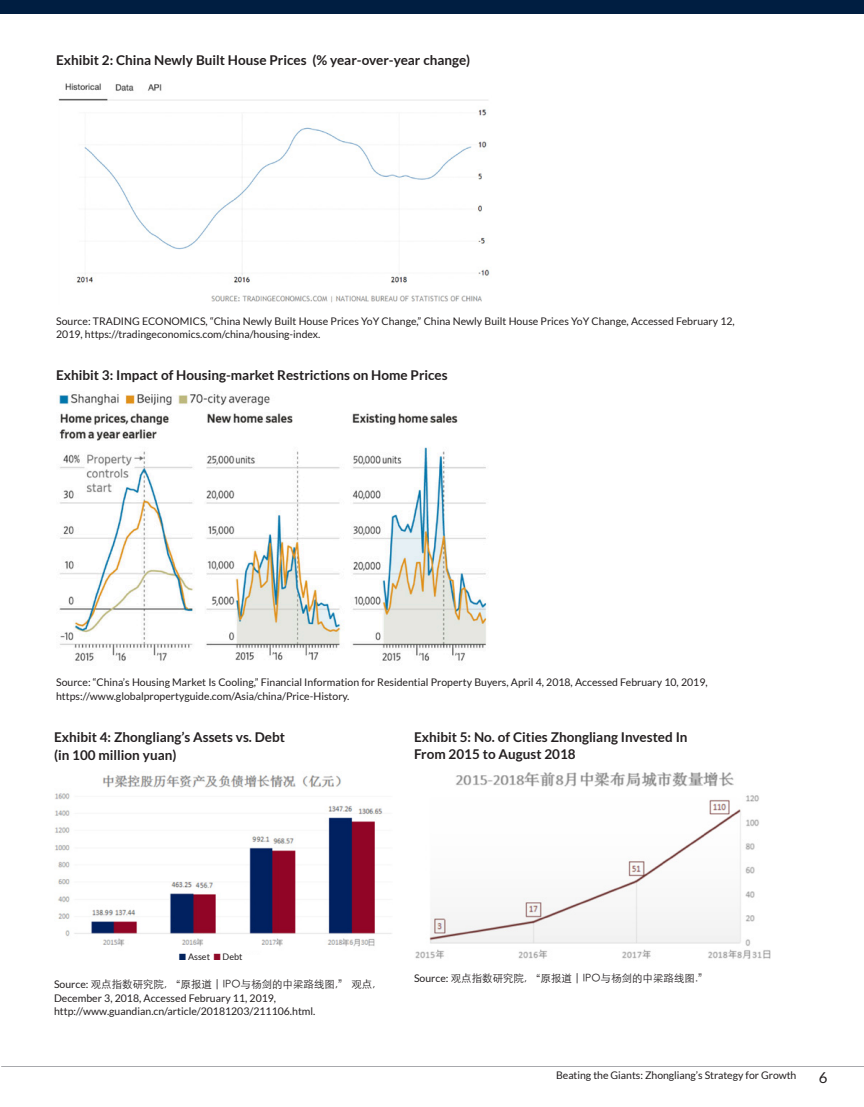
<style>
.page{position:relative;width:864px;height:1107px;background:#fff}
.page>*{position:absolute;margin:0;border:0;box-sizing:border-box;transform-origin:0 0}
.t1{font:15px "Lato";color:#231f20}
.Exhibit_header{font:700 13.5px/18px "Lato";color:#231f20}
.source{font:10.5px/13.5px "Lato";color:#231f20}
.source-2{font:300 10.5px "ST Heiti SC";color:#231f20}
.Exhibit_header-2{font:9px "Lato";color:#231f20}
.s1{color:#02235e}
.s2{color:#8f0a28}
.s3{font-family:"ST Heiti SC";font-weight:300}
.s4{font-family:"Lato";font-weight:400}
</style>
<div class="page">
<hr style="left:1px;top:1066px;width:863px;height:1px;background:#a8a9ad">
<div style="left:0;top:0;width:864px;height:14px;background:#001e41"></div>
<img style="left:58px;top:83px;width:432px;height:220px">
<img style="left:59px;top:394px;width:428px;height:267px">
<img style="left:55px;top:775px;width:337px;height:172px">
<img style="left:415px;top:772px;width:356px;height:187px">
<p class="Exhibit_header" style="left:56px;top:51px;width:416px">Exhibit 2: China Newly Built House Prices (% year-over-year change)</p>
<p class="source" style="left:56px;top:314px;width:680px">Source: TRADING ECONOMICS, “China Newly Built House Prices YoY Change,” China Newly Built House Prices YoY Change, Accessed February 12,<br>2019, https://tradingeconomics.com/china/housing-index.</p>
<p class="Exhibit_header" style="left:56px;top:366px;width:393px">Exhibit 3: Impact of Housing-market Restrictions on Home Prices</p>
<p class="source" style="left:56px;top:676px;width:653px">Source: “China’s Housing Market Is Cooling,” Financial Information for Residential Property Buyers, April 4, 2018, Accessed February 10, 2019, https://www.globalpropertyguide.com/Asia/china/Price-History.</p>
<p class="Exhibit_header" style="left:54px;top:728px;width:233px">Exhibit 4: Zhongliang’s Assets vs. Debt (in 100 million yuan)</p>
<p class="Exhibit_header" style="left:414px;top:729px;width:275px;line-height:16.5px">Exhibit 5: No. of Cities Zhongliang Invested In<br>From 2015 to August 2018</p>
<p class="Exhibit_header-2" style="left:179px;top:951px;width:65px"><span class="s1">■</span> Asset <span class="s2">■</span> Debt</p>
<p class="source" style="left:54px;top:978px;width:323px">Source: <span class="s3">观点指数研究院, “原报道 | IPO与杨剑的中梁路线图,” 观点,<br></span>December 3, 2018, Accessed February 11, 2019, http://www.guandian.cn/article/20181203/211106.html.</p>
<p class="source-2" style="left:414px;top:969px;width:296px"><span class="s4">Source:</span> 观点指数研究院, “原报道 | IPO与杨剑的中梁路线图.”</p>
<p class="source" style="left:556px;top:1069px;width:242px">Beating the Giants: Zhongliang’s Strategy for Growth</p>
<h1 class="t1" style="left:819px;top:1069px;width:10px">6</h1>
</div>
